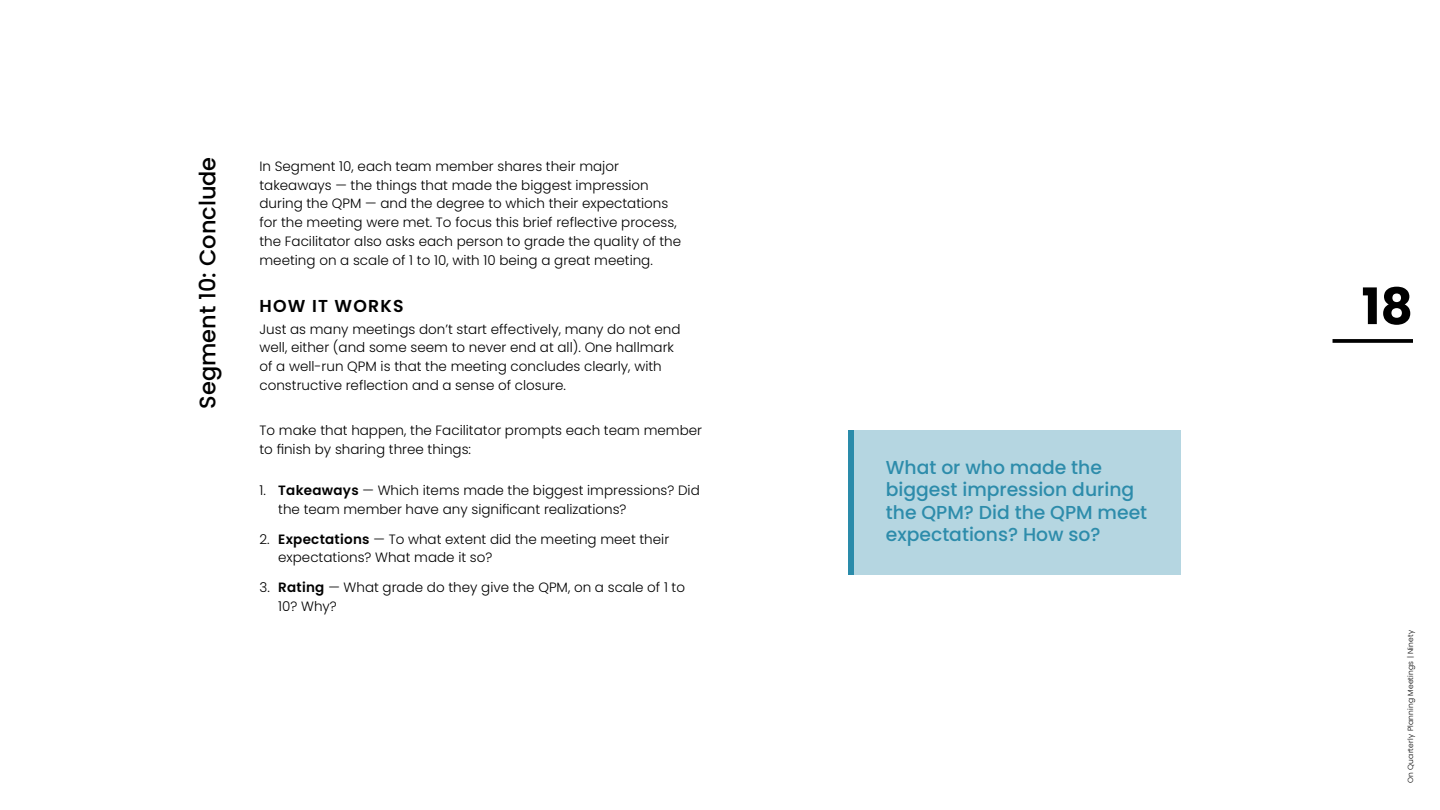
<style>
.page{position:relative;width:1440px;height:810px;background:#fff}
.page>*{position:absolute;margin:0;border:0;box-sizing:border-box;transform-origin:0 0}
.t1{font:700 50.25px "Poppins";color:#000}
.t2{font:500 22.5px "Poppins";color:#000}
.t3{font:500 18.75px/22.5px "Poppins";color:#2d8cab}
.t4{font:600 17.25px "Poppins";letter-spacing:.07em;color:#000}
.t5{font:300 13.5px/18.8px "Poppins";color:#000}
.t6{font:300 7.5px "Poppins";letter-spacing:.025em;color:#000}
.s1{font-weight:600}
</style>
<div class="page">
<svg style="left:1333px;top:339px;width:80px;height:4px"></svg>
<div style="left:848px;top:430px;width:332px;height:144px;background:#b5d6e1"></div>
<div style="left:848px;top:430px;width:6px;height:144px;background:#2a8baa"></div>
<h2 class="t2" style="left:195px;top:409px;width:253px;rotate:-90deg">Segment 10: Conclude</h2>
<p class="t5" style="left:260px;top:157px;width:423px">In Segment 10, each team member shares their major takeaways — the things that made the biggest impression during the QPM — and the degree to which their expectations for the meeting were met. To focus this brief reflective process, the Facilitator also asks each person to grade the quality of the meeting on a scale of 1 to 10, with 10 being a great meeting.</p>
<p class="t4" style="left:260px;top:296px;width:146px">HOW IT WORKS</p>
<p class="t5" style="left:260px;top:320px;width:423px">Just as many meetings don’t start effectively, many do not end well, either (and some seem to never end at all). One hallmark of a well-run QPM is that the meeting concludes clearly, with constructive reflection and a sense of closure.</p>
<p class="t5" style="left:260px;top:421px;width:444px">To make that happen, the Facilitator prompts each team member to finish by sharing three things:</p>
<p class="t5" style="left:278px;top:481px;width:423px;text-indent:-19px">1. <span class="s1">Takeaways</span> — Which items made the biggest impressions? Did the team member have any significant realizations?</p>
<p class="t5" style="left:278px;top:530px;width:393px;text-indent:-19px">2. <span class="s1">Expectations</span> — To what extent did the meeting meet their expectations? What made it so?</p>
<p class="t5" style="left:278px;top:578px;width:408px;text-indent:-19px">3. <span class="s1">Rating</span> — What grade do they give the QPM, on a scale of 1 to<br>10? Why?</p>
<h3 class="t3" style="left:886px;top:456px;width:263px">What or who made the biggest impression during the QPM? Did the QPM meet expectations? How so?</h3>
<h1 class="t1" style="left:1362px;top:277px;width:53px">18</h1>
<p class="t6" style="left:1406px;top:783px;width:155px;rotate:-90deg">On Quarterly Planning Meetings | Ninety</p>
</div>
